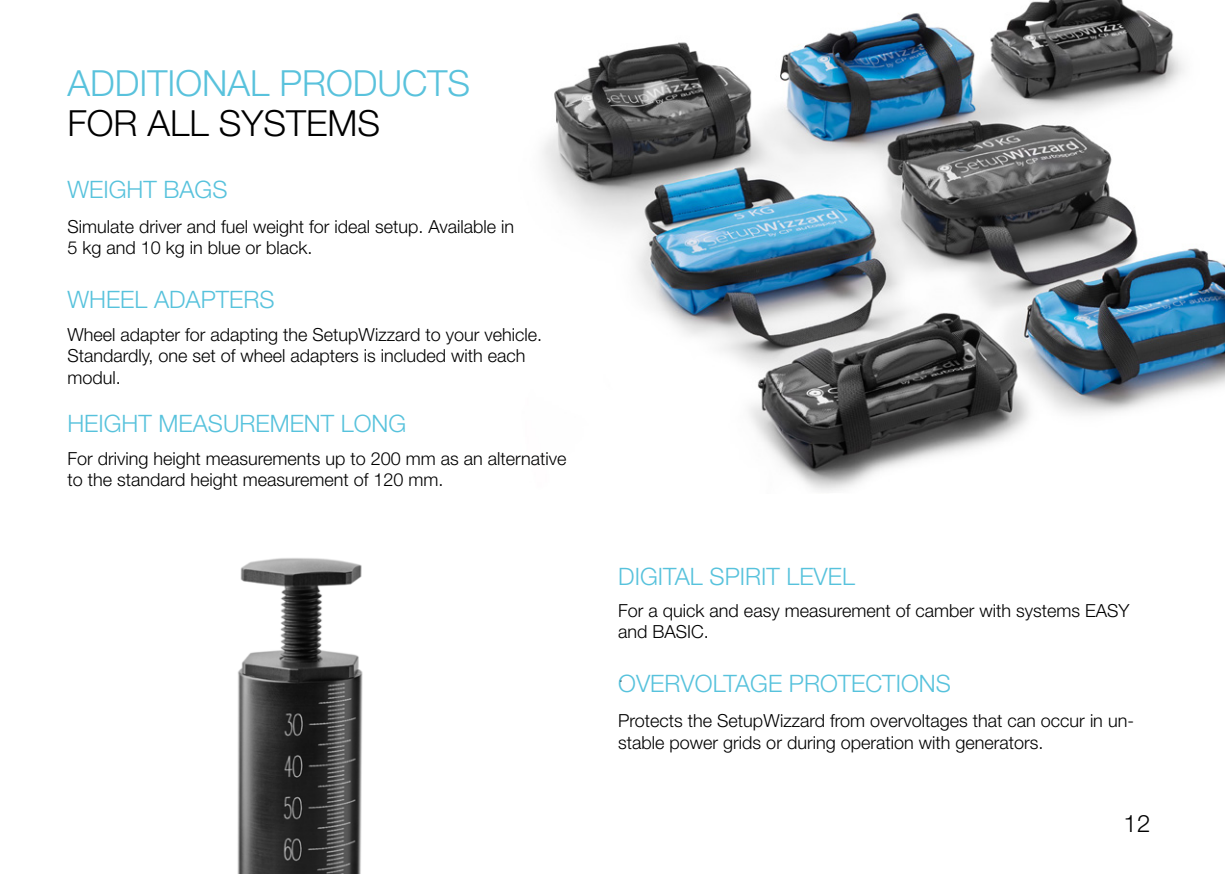
<style>
.page{position:relative;width:1225px;height:874px;background:#fff}
.page>*{position:absolute;margin:0;border:0;box-sizing:border-box;transform-origin:0 0}
.t1{font:300 36px "Helvetica Neue LT Std";color:#59c2dc}
.t2{font:300 36px "Helvetica Neue LT Std";color:#000}
.t3{font:300 24px "Helvetica Neue LT Std";color:#57c2dc}
.t4{font:300 24px "Helvetica Neue LT Std";color:#000}
.t5{font:300 18px/21.6px "Helvetica Neue LT Std";color:#000}
</style>
<div class="page">
<img style="left:237px;top:558px;width:126px;height:315px">
<img style="left:542px;top:0;width:683px;height:491px">
<p class="t1" style="left:67px;top:61px;width:404px">ADDITIONAL PRODUCTS</p>
<p class="t2" style="left:67px;top:101px;width:314px">FOR ALL SYSTEMS</p>
<p class="t3" style="left:67px;top:175px;width:162px">WEIGHT BAGS</p>
<p class="t5" style="left:67px;top:215px;width:448px">Simulate driver and fuel weight for ideal setup. Available in<br>5 kg and 10 kg in blue or black.</p>
<p class="t3" style="left:67px;top:285px;width:209px">WHEEL ADAPTERS</p>
<p class="t5" style="left:67px;top:323px;width:476px">Wheel adapter for adapting the SetupWizzard to your vehicle.<br>Standardly, one set of wheel adapters is included with each modul.</p>
<p class="t3" style="left:67px;top:408px;width:340px">HEIGHT MEASUREMENT LONG</p>
<p class="t5" style="left:67px;top:446px;width:501px">For driving height measurements up to 200 mm as an alternative to the standard height measurement of 120 mm.</p>
<p class="t3" style="left:618px;top:561px;width:238px">DIGITAL SPIRIT LEVEL</p>
<p class="t5" style="left:618px;top:599px;width:513px">For a quick and easy measurement of camber with systems EASY and BASIC.</p>
<p class="t3" style="left:618px;top:668px;width:334px">OVERVOLTAGE PROTECTIONS</p>
<p class="t5" style="left:618px;top:709px;width:517px">Protects the SetupWizzard from overvoltages that can occur in un&shy;stable power grids or during operation with generators.</p>
<p class="t5" style="left:618px;top:663px;width:7px">.</p>
<h2 class="t4" style="left:1123px;top:807px;width:28px">12</h2>
</div>
